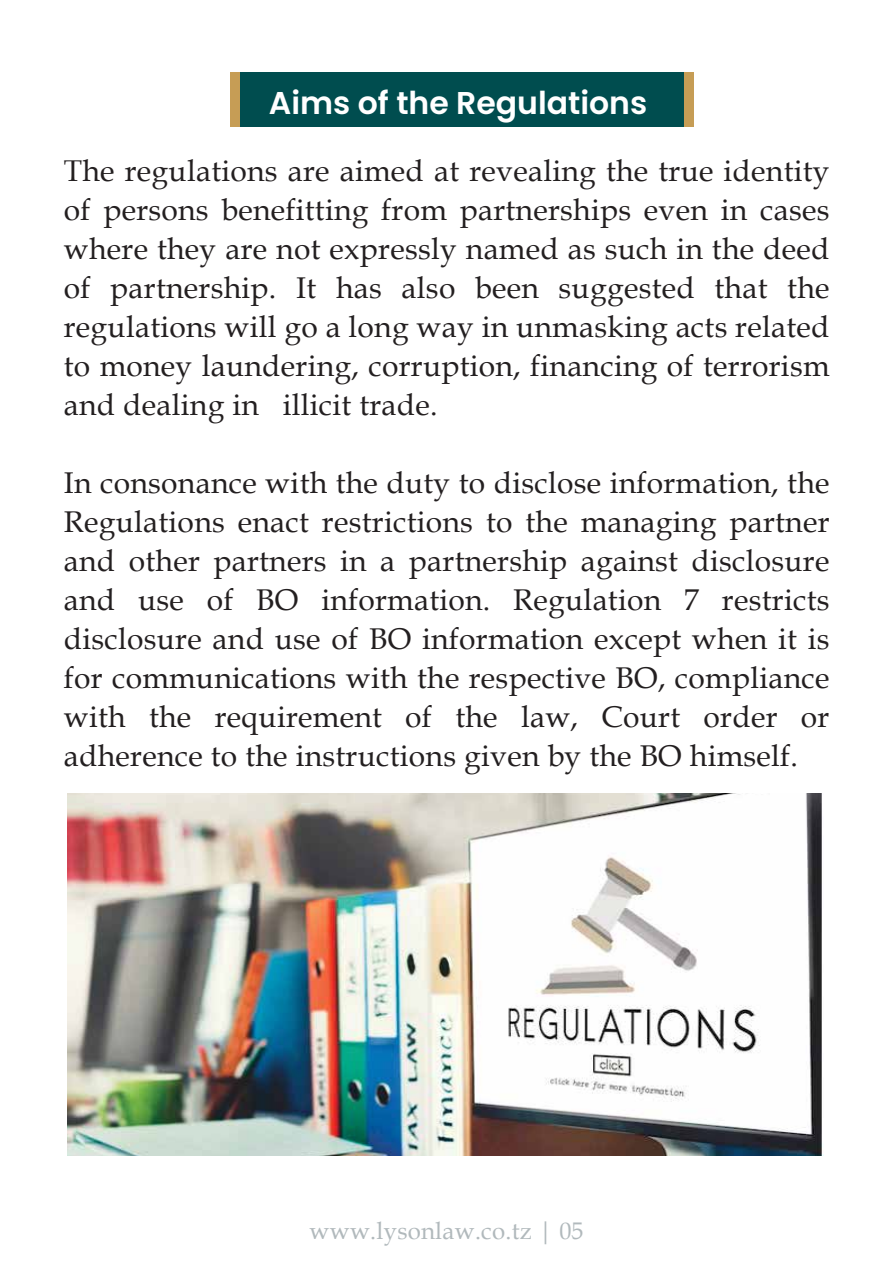
<style>
.page{position:relative;width:893px;height:1263px;background:#fff}
.page>*{position:absolute;margin:0;border:0;box-sizing:border-box;transform-origin:0 0}
.t1{font:600 31.5px "Poppins";color:#fff}
.t2{font:30px/39px "Book Antiqua";letter-spacing:.01em;color:#231f20;text-align:justify}
.t3{font:24px "Book Antiqua";letter-spacing:.01em;color:#b1b9bc}
</style>
<div class="page">
<div style="left:239px;top:72px;width:445px;height:55px;background:#004d4f"></div>
<div style="left:230px;top:72px;width:10px;height:55px;background:#c69d55"></div>
<div style="left:684px;top:72px;width:9px;height:55px;background:#c69d55"></div>
<img style="left:67px;top:793px;width:755px;height:362px">
<p class="t1" style="left:269px;top:85px;width:380px">Aims of the Regulations</p>
<p class="t2" style="left:64px;top:150px;width:767px">The regulations are aimed at revealing the true identity of persons benefitting from partnerships even in cases where they are not expressly named as such in the deed of partnership. It has also been suggested that the regulations will go a long way in unmasking acts related to money laundering, corruption, financing of terrorism and dealing in illicit trade.</p>
<p class="t2" style="left:64px;top:462px;width:767px">In consonance with the duty to disclose information, the Regulations enact restrictions to the managing partner and other partners in a partnership against disclosure and use of BO information. Regulation 7 restricts disclosure and use of BO information except when it is for communications with the respective BO, compliance with the requirement of the law, Court order or adherence to the instructions given by the BO himself.</p>
<p class="t3" style="left:310px;top:1214px;width:276px">www.lysonlaw.co.tz | 05</p>
</div>
